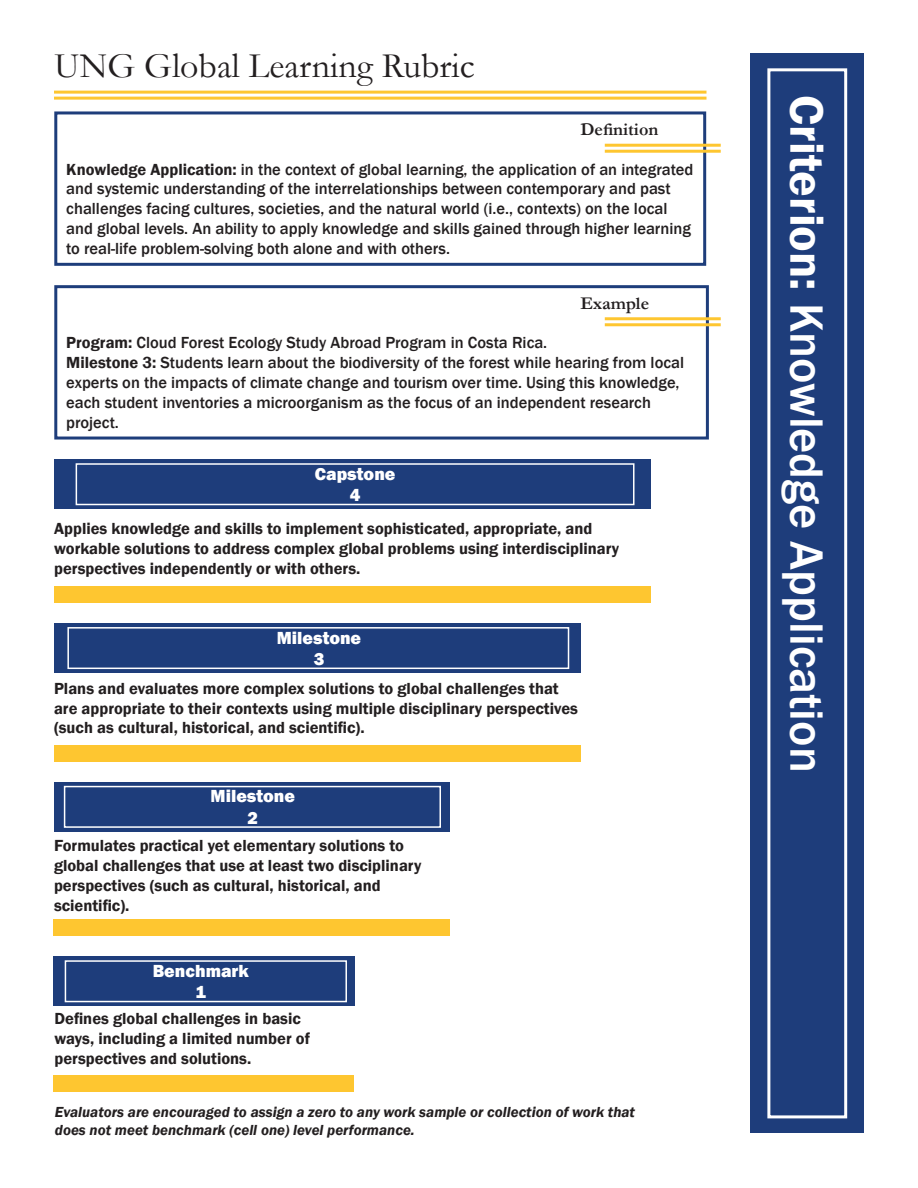
<style>
.page{position:relative;width:918px;height:1188px;background:#fff}
.page>*{position:absolute;margin:0;border:0;box-sizing:border-box;transform-origin:0 0}
.t1{font:500 48px "Franklin Gothic";color:#fff}
.t2{font:36px "Garamond";color:#231f20}
.t3{font:800 18px "Franklin Gothic";color:#fff}
.t4{font:700 18px "Garamond";color:#231f20}
.t5{font:500 16.5px/19.8px "Franklin Gothic";color:#231f20}
.t6{font:600 16.5px/19.8px "Franklin Gothic";color:#231f20}
.t7{font:italic 600 15px/18px "Franklin Gothic";color:#231f20}
.s1{font-weight:600}
</style>
<div class="page">
<hr style="left:54px;top:91px;width:652px;height:3px;background:#fec630">
<hr style="left:54px;top:97px;width:652px;height:3px;background:#fec630">
<div style="left:751px;top:53px;width:113px;height:1080px;background:#1e3d7b"></div>
<div style="left:767px;top:68px;width:80px;height:1050px;background:#1e3d7b;border:3px solid #fff"></div>
<div style="left:54px;top:111px;width:652px;height:155px;border:3px solid #1e3d7b"></div>
<hr style="left:605px;top:144px;width:116px;height:3px;background:#fec630">
<hr style="left:605px;top:150px;width:116px;height:3px;background:#fec630">
<div style="left:54px;top:285px;width:655px;height:155px;border:3px solid #1e3d7b"></div>
<hr style="left:605px;top:317px;width:116px;height:3px;background:#fec630">
<hr style="left:605px;top:323px;width:116px;height:3px;background:#fec630">
<div style="left:54px;top:746px;width:526px;height:16px;background:#fec630"></div>
<div style="left:54px;top:587px;width:597px;height:16px;background:#fec630"></div>
<div style="left:54px;top:919px;width:396px;height:16px;background:#fec630"></div>
<div style="left:54px;top:1075px;width:300px;height:16px;background:#fec630"></div>
<div style="left:54px;top:459px;width:596px;height:50px;background:#1e3d7b"></div>
<div style="left:76px;top:463px;width:559px;height:42px;background:#1e3d7b;border:2px solid #fff"></div>
<div style="left:54px;top:957px;width:301px;height:49px;background:#1e3d7b"></div>
<div style="left:65px;top:960px;width:282px;height:42px;background:#1e3d7b;border:2px solid #fff"></div>
<div style="left:54px;top:782px;width:396px;height:50px;background:#1e3d7b"></div>
<div style="left:64px;top:786px;width:377px;height:42px;background:#1e3d7b;border:2px solid #fff"></div>
<div style="left:55px;top:623px;width:526px;height:50px;background:#1e3d7b"></div>
<div style="left:67px;top:627px;width:502px;height:42px;background:#1e3d7b;border:2px solid #fff"></div>
<p class="t2" style="left:54px;top:41px;width:422px">UNG Global Learning Rubric</p>
<p class="t4" style="left:580px;top:117px;width:79px">Definition</p>
<p class="t5" style="left:66px;top:159px;width:629px"><span class="s1">Knowledge Application:</span> in the context of global learning, the application of an integrated and systemic understanding of the interrelationships between contemporary and past challenges facing cultures, societies, and the natural world (i.e., contexts) on the local and global levels. An ability to apply knowledge and skills gained through higher learning to real-life problem-solving both alone and with others.</p>
<p class="t4" style="left:580px;top:291px;width:70px">Example</p>
<p class="t5" style="left:66px;top:333px;width:482px"><span class="s1">Program:</span> Cloud Forest Ecology Study Abroad Program in Costa Rica.</p>
<p class="t5" style="left:66px;top:353px;width:619px"><span class="s1">Milestone 3:</span> Students learn about the biodiversity of the forest while hearing from local experts on the impacts of climate change and tourism over time. Using this knowledge, each student inventories a microorganism as the focus of an independent research project.</p>
<p class="t3" style="left:315px;top:462px;width:82px">Capstone</p>
<p class="t3" style="left:350px;top:484px;width:12px">4</p>
<p class="t6" style="left:54px;top:519px;width:567px">Applies knowledge and skills to implement sophisticated, appropriate, and workable solutions to address complex global problems using interdisciplinary perspectives independently or with others.</p>
<p class="t3" style="left:277px;top:626px;width:86px">Milestone</p>
<p class="t3" style="left:314px;top:647px;width:12px">3</p>
<p class="t6" style="left:54px;top:679px;width:525px">Plans and evaluates more complex solutions to global challenges that are appropriate to their contexts using multiple disciplinary perspectives (such as cultural, historical, and scientific).</p>
<p class="t3" style="left:211px;top:785px;width:86px">Milestone</p>
<p class="t3" style="left:248px;top:806px;width:12px">2</p>
<p class="t6" style="left:54px;top:836px;width:369px">Formulates practical yet elementary solutions to global challenges that use at least two disciplinary perspectives (such as cultural, historical, and scientific).</p>
<p class="t3" style="left:153px;top:959px;width:98px">Benchmark</p>
<p class="t3" style="left:195px;top:981px;width:12px">1</p>
<p class="t6" style="left:55px;top:1009px;width:257px">Defines global challenges in basic ways, including a limited number of perspectives and solutions.</p>
<p class="t7" style="left:55px;top:1103px;width:582px">Evaluators are encouraged to assign a zero to any work sample or collection of work that does not meet benchmark (cell one) level performance.</p>
<p class="t1" style="left:836px;top:95px;width:679px;rotate:90deg"><span class="s1">Criterion:</span> Knowledge Application</p>
</div>
